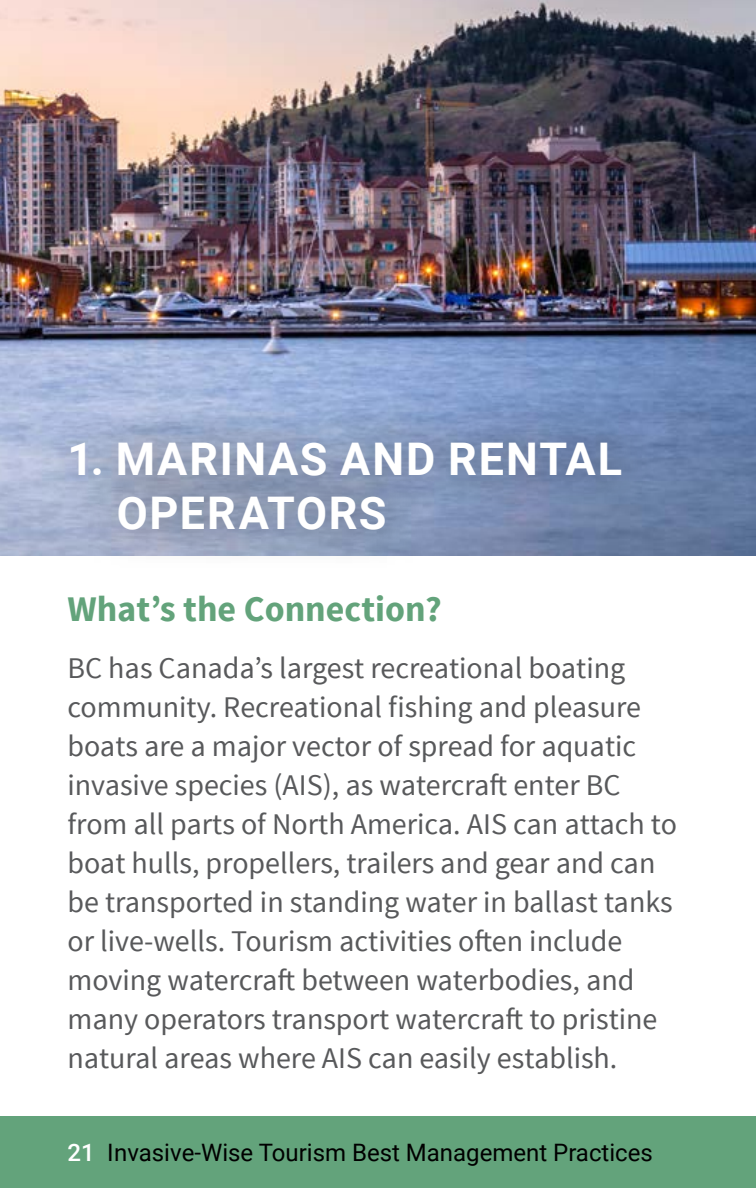
<style>
.page{position:relative;width:756px;height:1188px;background:#fff}
.page>*{position:absolute;margin:0;border:0;box-sizing:border-box;transform-origin:0 0}
.t1{font:700 45px/54px "Roboto";letter-spacing:.04em;color:#fff}
.t2{font:700 36px "Source Sans Pro";color:#63a37b}
.t3{font:30px/39px "Source Sans Pro";color:#58595b}
.t4{font:24px "Roboto";color:#000}
.s1{font-weight:500;color:#fff}
</style>
<div class="page">
<div style="left:0;top:1117px;width:756px;height:71px;background:#63a37b"></div>
<img style="left:0;top:0;width:756px;height:555px">
<div style="left:31px;top:398px;width:629px;height:175px;background:#000;opacity:.6"></div>
<h1 class="t1" style="left:117px;top:430px;width:507px;text-indent:-49px">1. MARINAS AND RENTAL<br>OPERATORS</h1>
<p class="t2" style="left:68px;top:586px;width:376px">What’s the Connection?</p>
<p class="t3" style="left:68px;top:649px;width:611px">BC has Canada’s largest recreational boating community. Recreational fishing and pleasure boats are a major vector of spread for aquatic invasive species (AIS), as watercraft enter BC from all parts of North America. AIS can attach to boat hulls, propellers, trailers and gear and can be transported in standing water in ballast tanks or live-wells. Tourism activities often include moving watercraft between waterbodies, and many operators transport watercraft to pristine natural areas where AIS can easily establish.</p>
<p class="t4" style="left:68px;top:1136px;width:587px"><span class="s1">21</span> Invasive-Wise Tourism Best Management Practices</p>
</div>
